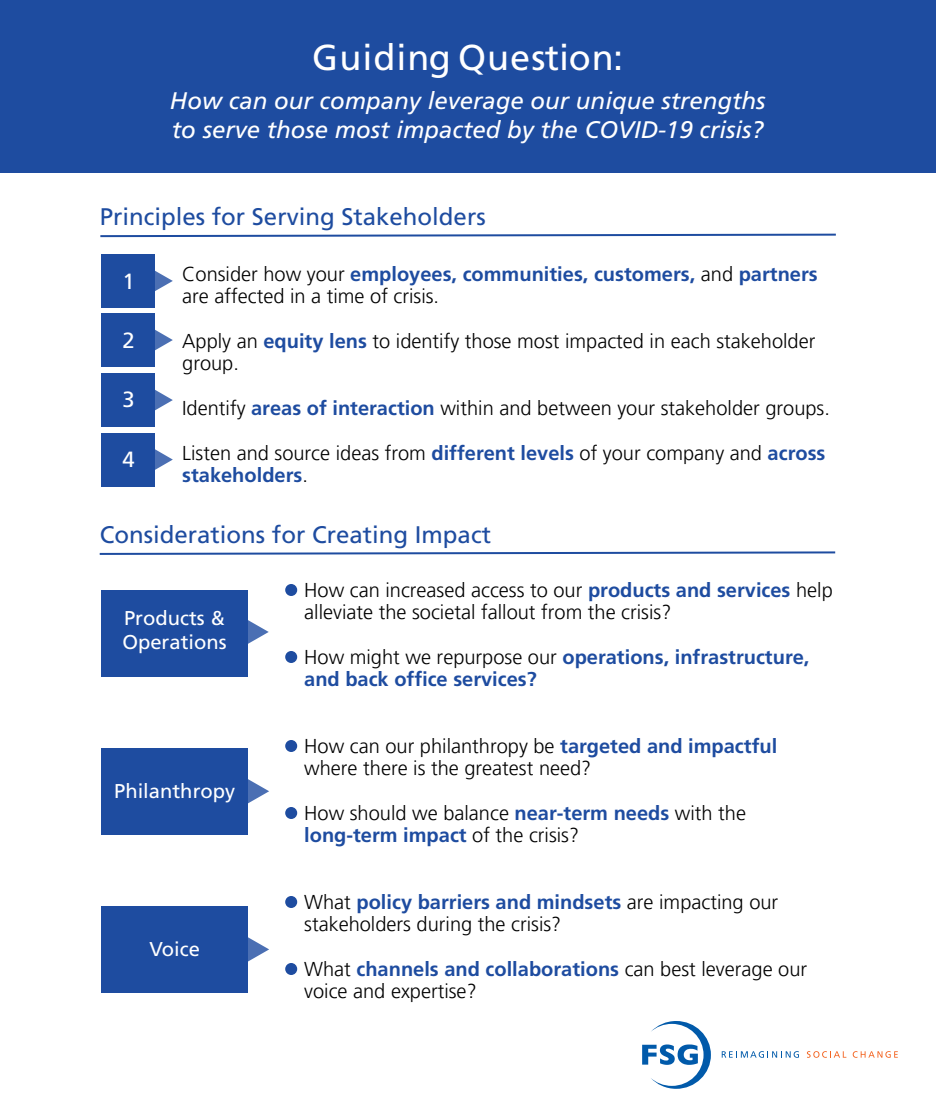
<style>
.page{position:relative;width:936px;height:1111px;background:#fff}
.page>*{position:absolute;margin:0;border:0;box-sizing:border-box;transform-origin:0 0}
.t1{font:36px "Frutiger LT Std";letter-spacing:.025em;color:#fff}
.t2{font:italic 24px/28.8px "Frutiger LT Std";color:#fff}
.t3{font:24px "Frutiger LT Std";color:#1e4ca0}
.t4{font:22px "Frutiger LT Std";color:#fff}
.t5{font:300 20px/22px "Frutiger LT Pro";color:#020202}
.t6{font:700 20px/22px "Frutiger LT Std";color:#1e4ca0}
.t7{font:20px/24px "Frutiger LT Std";color:#fff}
.s1{font-family:"Frutiger LT Pro";font-weight:300;color:#020202}
.s2{font-family:"Frutiger LT Std";font-weight:700;color:#1e4ca0}
</style>
<div class="page">
<div style="left:0;top:0;width:936px;height:173px;background:#1e4ca0"></div>
<svg style="left:99px;top:551px;width:737px;height:4px"></svg>
<svg style="left:154px;top:268px;width:19px;height:25px"></svg>
<div style="left:101px;top:254px;width:53px;height:53px;background:#1e4ca0"></div>
<svg style="left:154px;top:327px;width:19px;height:26px"></svg>
<div style="left:101px;top:313px;width:53px;height:54px;background:#1e4ca0"></div>
<svg style="left:154px;top:387px;width:19px;height:26px"></svg>
<div style="left:101px;top:373px;width:53px;height:54px;background:#1e4ca0"></div>
<svg style="left:154px;top:447px;width:19px;height:25px"></svg>
<div style="left:101px;top:433px;width:53px;height:53px;background:#1e4ca0"></div>
<svg style="left:100px;top:233px;width:736px;height:5px"></svg>
<svg style="left:248px;top:620px;width:21px;height:24px"></svg>
<div style="left:101px;top:590px;width:147px;height:86px;background:#1e4ca0"></div>
<svg style="left:248px;top:779px;width:21px;height:25px"></svg>
<div style="left:102px;top:748px;width:146px;height:87px;background:#1e4ca0"></div>
<svg style="left:248px;top:937px;width:21px;height:25px"></svg>
<div style="left:102px;top:906px;width:146px;height:87px;background:#1e4ca0"></div>
<div style="left:285px;top:584px;width:12px;height:12px;background:#1e4ca0;border-radius:50%"></div>
<div style="left:285px;top:651px;width:12px;height:12px;background:#1e4ca0;border-radius:50%"></div>
<div style="left:285px;top:740px;width:12px;height:12px;background:#1e4ca0;border-radius:50%"></div>
<div style="left:285px;top:807px;width:12px;height:12px;background:#1e4ca0;border-radius:50%"></div>
<div style="left:285px;top:896px;width:12px;height:12px;background:#1e4ca0;border-radius:50%"></div>
<div style="left:285px;top:963px;width:12px;height:12px;background:#1e4ca0;border-radius:50%"></div>
<svg style="left:642px;top:1021px;width:69px;height:68px"></svg>
<svg style="left:722px;top:1051px;width:77px;height:7px"></svg>
<svg style="left:807px;top:1051px;width:39px;height:7px"></svg>
<svg style="left:853px;top:1051px;width:45px;height:7px"></svg>
<h1 class="t1" style="left:312px;top:36px;width:312px">Guiding Question:</h1>
<p class="t2" style="left:170px;top:86px;width:597px">How can our company leverage our unique strengths to serve those most impacted by the COVID-19 crisis?</p>
<p class="t3" style="left:100px;top:203px;width:388px">Principles for Serving Stakeholders</p>
<p class="t4" style="left:123px;top:269px;width:14px">1</p>
<p class="t4" style="left:123px;top:328px;width:14px">2</p>
<p class="t4" style="left:123px;top:387px;width:14px">3</p>
<p class="t4" style="left:123px;top:446px;width:14px">4</p>
<p class="t6" style="left:182px;top:263px;width:637px"><span class="s1">Consider how your</span> employees, communities, customers, <span class="s1">and</span> partners</p>
<p class="t5" style="left:182px;top:285px;width:259px">are affected in a time of crisis.</p>
<p class="t5" style="left:182px;top:330px;width:635px">Apply an <span class="s2">equity lens</span> to identify those most impacted in each stakeholder group.</p>
<p class="t5" style="left:182px;top:397px;width:649px">Identify <span class="s2">areas of interaction</span> within and between your stakeholder groups.</p>
<p class="t5" style="left:182px;top:442px;width:645px">Listen and source ideas from <span class="s2">different levels</span> of your company and <span class="s2">across</span></p>
<p class="t6" style="left:182px;top:464px;width:127px">stakeholders<span class="s1">.</span></p>
<p class="t3" style="left:100px;top:520px;width:393px">Considerations for Creating Impact</p>
<p class="t7" style="left:122px;top:606px;width:106px">Products &amp;<br>Operations</p>
<p class="t7" style="left:114px;top:779px;width:123px">Philanthropy</p>
<p class="t7" style="left:149px;top:937px;width:52px">Voice</p>
<p class="t5" style="left:304px;top:580px;width:530px">How can increased access to our <span class="s2">products and services</span> help alleviate the societal fallout from the crisis?</p>
<p class="t6" style="left:304px;top:646px;width:507px"><span class="s1">How might we repurpose our</span> operations, infrastructure, and back office services?</p>
<p class="t5" style="left:304px;top:736px;width:475px">How can our philanthropy be <span class="s2">targeted and impactful </span>where there is the greatest need?</p>
<p class="t5" style="left:304px;top:803px;width:443px">How should we balance <span class="s2">near-term needs</span> with the</p>
<p class="t6" style="left:304px;top:824px;width:276px">long-term impact <span class="s1">of the crisis?</span></p>
<p class="t6" style="left:304px;top:891px;width:476px"><span class="s1">What</span> policy barriers and mindsets <span class="s1">are impacting our</span></p>
<p class="t5" style="left:304px;top:914px;width:259px">stakeholders during the crisis?</p>
<p class="t6" style="left:304px;top:958px;width:505px"><span class="s1">What</span> channels and collaborations <span class="s1">can best leverage our</span></p>
<p class="t5" style="left:304px;top:981px;width:174px">voice and expertise?</p>
</div>
